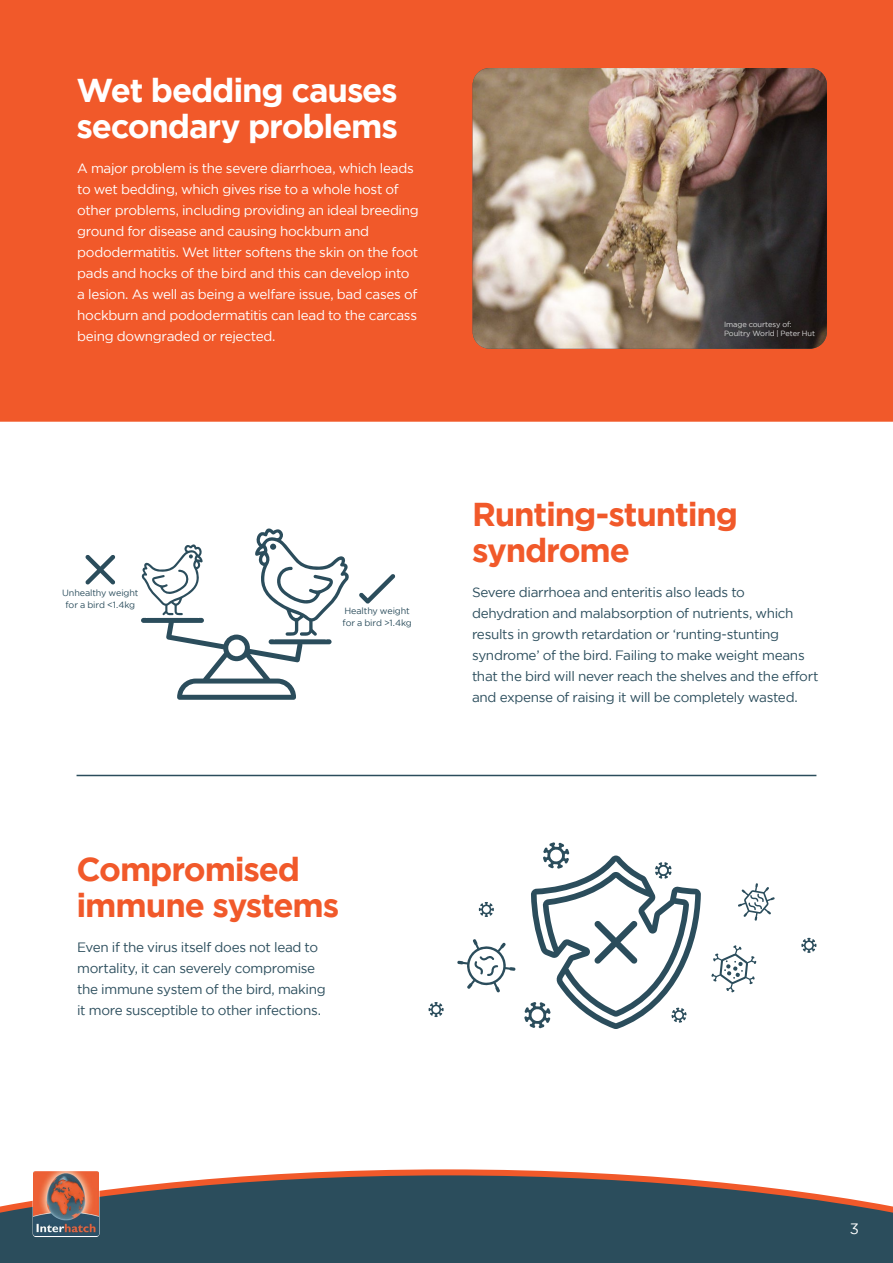
<style>
.page{position:relative;width:893px;height:1263px;background:#fff}
.page>*{position:absolute;margin:0;border:0;box-sizing:border-box;transform-origin:0 0}
.t1{font:700 33px/36px "Gotham";letter-spacing:-.035em;color:#f1592a}
.t2{font:700 33px/36px "Gotham";letter-spacing:-.035em;color:#fff}
.t3{font:15px "Gotham";color:#fff}
.t4{font:13.5px/21px "Gotham";letter-spacing:-.025em;color:#2b4d5c}
.t5{font:13.5px/21px "Gotham";letter-spacing:-.025em;color:#fff}
.t6{font:9px/12px "Gotham";letter-spacing:-.01em;color:#2b4d5c}
.t7{font:7.5px/9px "Gotham";letter-spacing:-.01em;color:#dadada}
</style>
<div class="page">
<svg style="left:0;top:1169px;width:893px;height:94px;background:#50626c"></svg>
<svg style="left:33px;top:1170px;width:66px;height:67px"></svg>
<img style="left:34px;top:1171px;width:64px;height:65px">
<div style="left:0;top:0;width:893px;height:422px;background:#f1592a"></div>
<img style="left:473px;top:68px;width:354px;height:281px">
<hr style="left:77px;top:775px;width:739px;height:1px;background:#2b4d5c">
<svg style="left:141px;top:528px;width:208px;height:172px"></svg>
<svg style="left:85px;top:555px;width:30px;height:30px"></svg>
<svg style="left:359px;top:574px;width:36px;height:30px"></svg>
<svg style="left:801px;top:938px;width:15px;height:15px"></svg>
<svg style="left:479px;top:902px;width:15px;height:15px"></svg>
<svg style="left:524px;top:842px;width:177px;height:187px"></svg>
<svg style="left:429px;top:1002px;width:15px;height:15px"></svg>
<svg style="left:738px;top:883px;width:37px;height:38px"></svg>
<svg style="left:711px;top:945px;width:45px;height:47px"></svg>
<svg style="left:457px;top:939px;width:58px;height:53px"></svg>
<h1 class="t2" style="left:77px;top:71px;width:323px">Wet bedding causes secondary problems</h1>
<p class="t5" style="left:77px;top:157px;width:343px">A major problem is the severe diarrhoea, which leads to wet bedding, which gives rise to a whole host of other problems, including providing an ideal breeding ground for disease and causing hockburn and pododermatitis. Wet litter softens the skin on the foot pads and hocks of the bird and this can develop into a lesion. As well as being a welfare issue, bad cases of hockburn and pododermatitis can lead to the carcass being downgraded or rejected.</p>
<p class="t7" style="left:724px;top:320px;width:93px">Image courtesy of:<br>Poultry World | Peter Hut</p>
<p class="t6" style="left:62px;top:587px;width:78px;text-align:center">Unhealthy weight for a bird &lt;1.4kg</p>
<p class="t6" style="left:342px;top:605px;width:71px">Healthy weight for a bird &gt;1.4kg</p>
<h1 class="t1" style="left:77px;top:850px;width:264px">Compromised immune systems</h1>
<p class="t4" style="left:77px;top:937px;width:250px">Even if the virus itself does not lead to mortality, it can severely compromise the immune system of the bird, making it more susceptible to other infections.</p>
<h1 class="t1" style="left:472px;top:495px;width:268px">Runting-stunting syndrome</h1>
<p class="t4" style="left:472px;top:582px;width:348px">Severe diarrhoea and enteritis also leads to dehydration and malabsorption of nutrients, which results in growth retardation or ‘runting-stunting syndrome’ of the bird. Failing to make weight means that the bird will never reach the shelves and the effort and expense of raising it will be completely wasted.</p>
<p class="t3" style="left:850px;top:1220px;width:11px">3</p>
</div>
